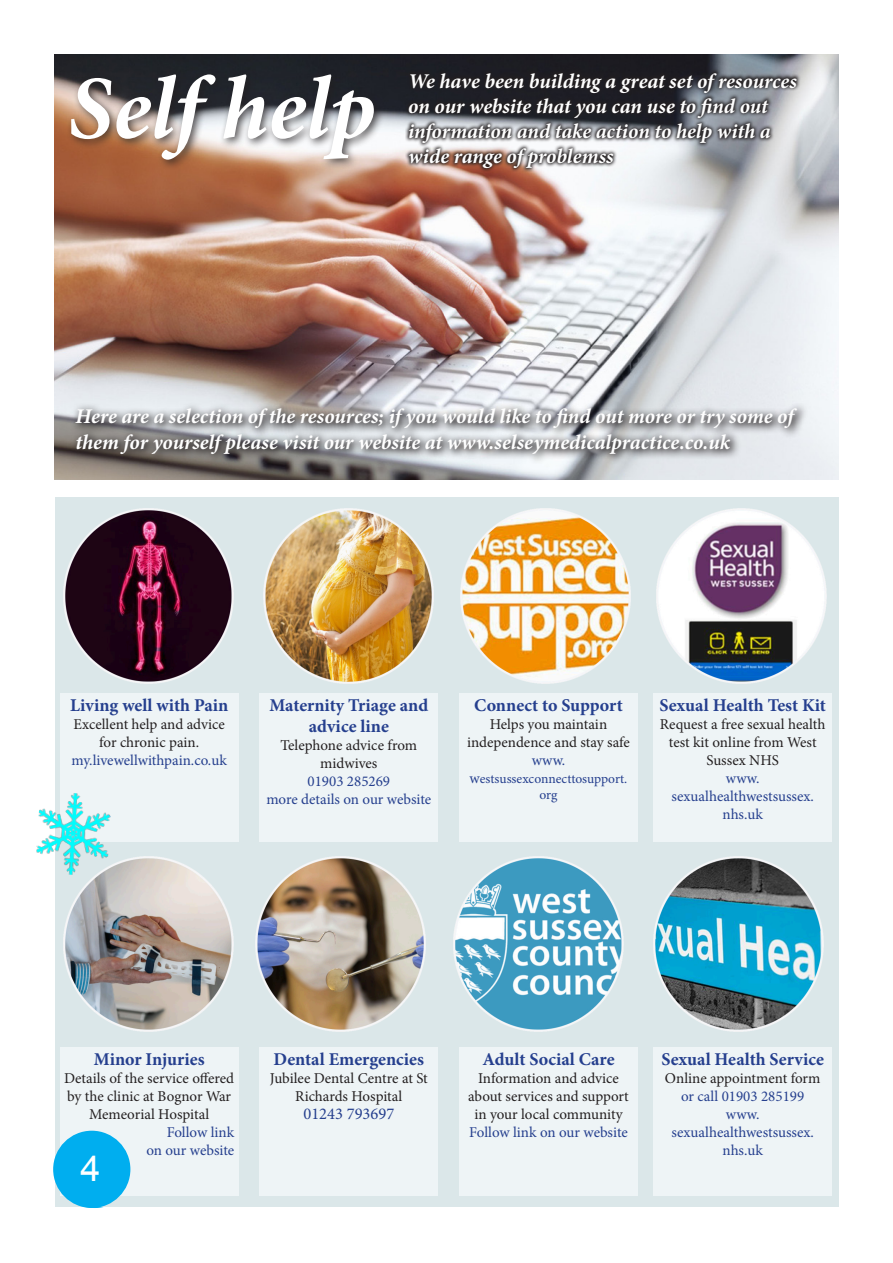
<style>
.page{position:relative;width:893px;height:1263px;background:#fff}
.page>*{position:absolute;margin:0;border:0;box-sizing:border-box;transform-origin:0 0}
.t1{font:italic 700 90px "Minion Pro";letter-spacing:-.005em;color:#fff}
.t2{font:36px "Calibri";color:#fff}
.t3{font:36px "Arial";color:#fff}
.t4{font:italic 700 21px/25.2px "Minion Pro";letter-spacing:-.005em;color:#fff}
.t5{font:700 18px/21.6px "Minion Pro";color:#253f8e;text-align:center}
.t6{font:16.5px "Minion Pro";color:#253f8e}
.t7{font:15px/18px "Minion Pro";color:#231f20;text-align:center}
.t8{font:15px/18px "Minion Pro";color:#253f8e;text-align:center}
.t9{font:13.5px/16.2px "Minion Pro";letter-spacing:-.005em;color:#253f8e;text-align:center}
.s1{font-size:15px}
.s2{color:#253f8e}
</style>
<div class="page">
<div style="left:55px;top:497px;width:783px;height:710px;background:#dbe7e9"></div>
<img style="left:54px;top:54px;width:785px;height:426px">
<div style="left:66px;top:69px;width:319px;height:101px;background:#231f20;opacity:.75"></div>
<svg style="left:405px;top:68px;width:396px;height:104px;background:#69686b"></svg>
<svg style="left:70px;top:402px;width:739px;height:63px;background:#a7a8aa"></svg>
<img style="left:653px;top:856px;width:170px;height:175px">
<img style="left:64px;top:856px;width:170px;height:175px">
<img style="left:256px;top:856px;width:170px;height:175px">
<img style="left:453px;top:856px;width:170px;height:175px">
<img style="left:461px;top:508px;width:170px;height:175px">
<img style="left:64px;top:508px;width:170px;height:175px">
<img style="left:657px;top:508px;width:170px;height:175px">
<img style="left:264px;top:508px;width:170px;height:175px">
<div style="left:653px;top:693px;width:179px;height:149px;background:#eef4f6"></div>
<div style="left:260px;top:693px;width:178px;height:149px;background:#eef4f6"></div>
<div style="left:60px;top:693px;width:178px;height:149px;background:#eef4f6"></div>
<div style="left:459px;top:693px;width:179px;height:149px;background:#eef4f6"></div>
<div style="left:653px;top:1047px;width:179px;height:149px;background:#eef4f6"></div>
<div style="left:260px;top:1047px;width:178px;height:149px;background:#eef4f6"></div>
<div style="left:60px;top:1047px;width:178px;height:149px;background:#eef4f6"></div>
<div style="left:459px;top:1047px;width:179px;height:149px;background:#eef4f6"></div>
<img style="left:36px;top:793px;width:76px;height:84px">
<div style="left:53px;top:1131px;width:77px;height:77px;background:#00aeef;border-radius:50%"></div>
<p class="t1" style="left:68px;top:45px;width:309px">Self help</p>
<p class="t4" style="left:408px;top:68px;width:390px">We have been building a great set of resources on our website that you can use to find out information and take action to help with a wide range of problemss</p>
<p class="t4" style="left:75px;top:404px;width:720px">Here are a selection of the resources; if you would like to find out more or try some of them for yourself please visit our website at www.selseymedicalpractice.co.uk</p>
<p class="t5" style="left:70px;top:694px;width:160px">Living well with Pain</p>
<p class="t7" style="left:73px;top:715px;width:153px">Excellent help and advice for chronic pain.</p>
<p class="t8" style="left:72px;top:751px;width:157px">my.livewellwithpain.co.uk</p>
<p class="t5" style="left:269px;top:694px;width:160px">Maternity Triage and advice line</p>
<p class="t7" style="left:281px;top:737px;width:138px">Telephone advice from midwives</p>
<p class="t8" style="left:308px;top:773px;width:84px">01903 285269</p>
<p class="t8" style="left:266px;top:791px;width:166px">more details on our website</p>
<p class="t5" style="left:474px;top:694px;width:150px">Connect to Support</p>
<p class="t7" style="left:467px;top:715px;width:164px">Helps you maintain independence and stay safe</p>
<p class="t8" style="left:532px;top:751px;width:35px">www.</p>
<p class="t9" style="left:470px;top:770px;width:159px"><span class="s1">w</span>estsussexconnecttosupport. org</p>
<p class="t5" style="left:659px;top:694px;width:168px">Sexual Health Test Kit</p>
<p class="t7" style="left:660px;top:715px;width:167px">Request a free sexual health test kit online from West<br>Sussex NHS</p>
<p class="t8" style="left:671px;top:769px;width:144px">www. sexualhealthwestsussex. nhs.uk</p>
<p class="t5" style="left:94px;top:1048px;width:112px">Minor Injuries</p>
<p class="t7" style="left:64px;top:1069px;width:172px">Details of the service offered by the clinic at Bognor War<br>Memeorial Hospital</p>
<p class="t8" style="left:167px;top:1123px;width:69px">Follow link</p>
<p class="t8" style="left:146px;top:1141px;width:89px">on our website</p>
<h2 class="t2" style="left:85px;top:1143px;width:20px">4</h2>
<p class="t3" style="left:80px;top:1144px;width:22px">4</p>
<p class="t5" style="left:274px;top:1048px;width:152px">Dental Emergencies</p>
<p class="t7" style="left:270px;top:1069px;width:159px">Jubilee Dental Centre at St<br>Richards Hospital</p>
<p class="t6" style="left:303px;top:1102px;width:92px">01243 793697</p>
<p class="t5" style="left:482px;top:1048px;width:134px">Adult Social Care</p>
<p class="t7" style="left:468px;top:1069px;width:162px">Information and advice about services and support in your local community</p>
<p class="t8" style="left:469px;top:1123px;width:160px">Follow link on our website</p>
<p class="t5" style="left:661px;top:1048px;width:164px">Sexual Health Service</p>
<p class="t7" style="left:665px;top:1069px;width:157px">Online appointment form <span class="s2">or call 01903 285199</span></p>
<p class="t8" style="left:671px;top:1105px;width:144px">www. sexualhealthwestsussex. nhs.uk</p>
</div>
